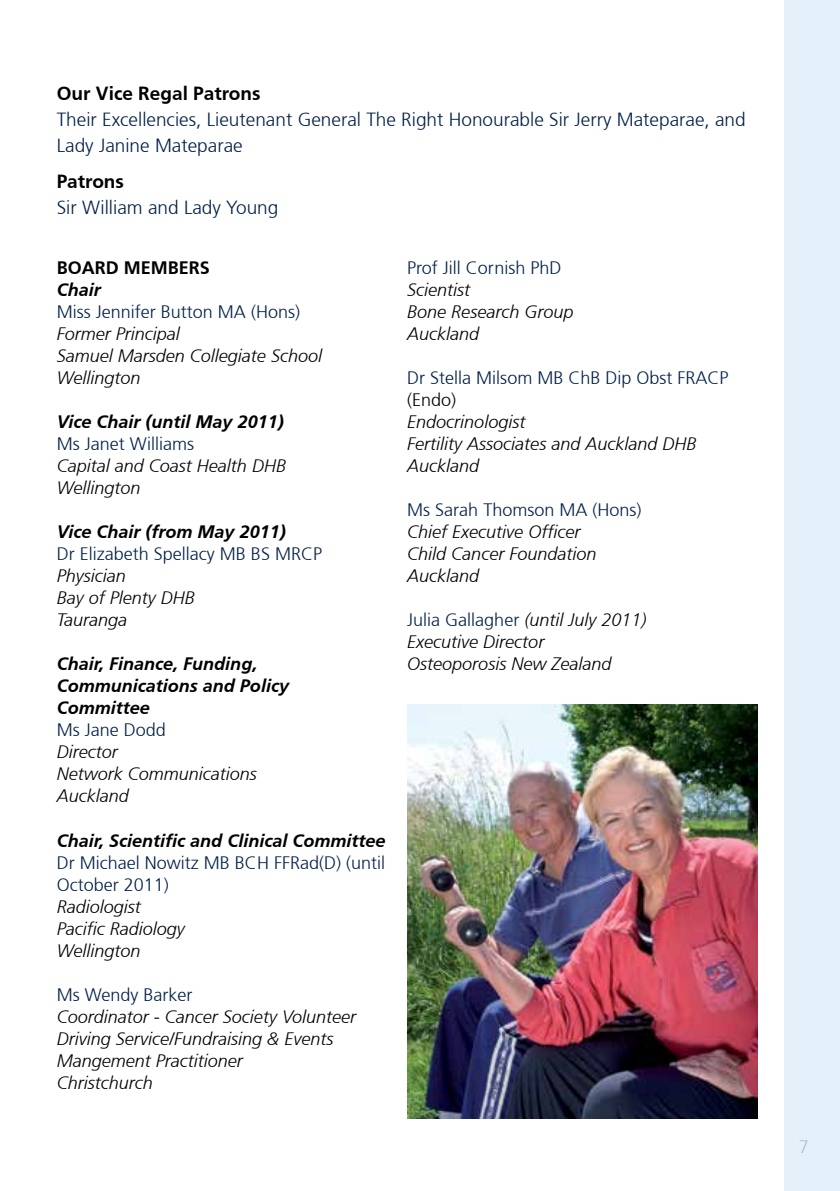
<style>
.page{position:relative;width:840px;height:1191px;background:#fff}
.page>*{position:absolute;margin:0;border:0;box-sizing:border-box;transform-origin:0 0}
.t1{font:300 19px/26px "Frutiger";color:#001f46}
.t2{font:700 19px "Frutiger";color:#000}
.t3{font:italic 300 18px/22px "Frutiger";color:#000}
.t4{font:300 18px/22px "Frutiger";color:#001f46}
.t5{font:italic 700 18px/22px "Frutiger";color:#000}
.t6{font:700 18px "Frutiger";color:#000}
.t7{font:300 18px "Frutiger";color:#000}
.t8{font:300 18px "Frutiger";color:#b2bbd3}
.s1{font-style:normal;color:#001f46}
</style>
<div class="page">
<div style="left:0;top:0;width:839px;height:1191px;background:#e4f1fb"></div>
<div style="left:0;top:0;width:782px;height:1191px;background:#fff"></div>
<img style="left:407px;top:704px;width:350px;height:414px">
<p class="t2" style="left:57px;top:83px;width:205px">Our Vice Regal Patrons</p>
<p class="t1" style="left:57px;top:107px;width:690px">Their Excellencies, Lieutenant General The Right Honourable Sir Jerry Mateparae, and<br>Lady Janine Mateparae</p>
<p class="t2" style="left:57px;top:171px;width:69px">Patrons</p>
<p class="t1" style="left:57px;top:195px;width:223px">Sir William and Lady Young</p>
<p class="t6" style="left:57px;top:257px;width:154px">BOARD MEMBERS</p>
<p class="t5" style="left:57px;top:279px;width:46px">Chair</p>
<p class="t4" style="left:57px;top:301px;width:245px">Miss Jennifer Button MA (Hons)</p>
<p class="t3" style="left:57px;top:323px;width:267px">Former Principal<br>Samuel Marsden Collegiate School<br>Wellington</p>
<p class="t5" style="left:57px;top:411px;width:228px">Vice Chair (until May 2011)</p>
<p class="t4" style="left:57px;top:433px;width:139px">Ms Janet Williams</p>
<p class="t3" style="left:57px;top:455px;width:231px">Capital and Coast Health DHB<br>Wellington</p>
<p class="t5" style="left:57px;top:521px;width:230px">Vice Chair (from May 2011)</p>
<p class="t4" style="left:57px;top:543px;width:267px">Dr Elizabeth Spellacy MB BS MRCP</p>
<p class="t3" style="left:57px;top:565px;width:140px">Physician<br>Bay of Plenty DHB<br>Tauranga</p>
<p class="t5" style="left:57px;top:653px;width:234px">Chair, Finance, Funding,<br>Communications and Policy<br>Committee</p>
<p class="t4" style="left:57px;top:719px;width:111px">Ms Jane Dodd</p>
<p class="t3" style="left:57px;top:741px;width:202px">Director<br>Network Communications<br>Auckland</p>
<p class="t5" style="left:57px;top:829px;width:330px">Chair, Scientific and Clinical Committee</p>
<p class="t4" style="left:57px;top:851px;width:330px">Dr Michael Nowitz MB BCH FFRad(D) (until<br>October 2011)</p>
<p class="t3" style="left:57px;top:895px;width:129px">Radiologist<br>Pacific Radiology<br>Wellington</p>
<p class="t4" style="left:57px;top:983px;width:137px">Ms Wendy Barker</p>
<p class="t3" style="left:57px;top:1005px;width:301px">Coordinator - Cancer Society Volunteer<br>Driving Service/Fundraising &amp; Events<br>Mangement Practitioner<br>Christchurch</p>
<p class="t4" style="left:407px;top:257px;width:156px">Prof Jill Cornish PhD</p>
<p class="t3" style="left:407px;top:279px;width:168px">Scientist<br>Bone Research Group<br>Auckland</p>
<p class="t4" style="left:407px;top:367px;width:323px">Dr Stella Milsom MB ChB Dip Obst FRACP</p>
<p class="t7" style="left:407px;top:390px;width:51px">(Endo)</p>
<p class="t3" style="left:407px;top:411px;width:291px">Endocrinologist<br>Fertility Associates and Auckland DHB<br>Auckland</p>
<p class="t4" style="left:407px;top:499px;width:236px">Ms Sarah Thomson MA (Hons)</p>
<p class="t3" style="left:407px;top:521px;width:191px">Chief Executive Officer<br>Child Cancer Foundation<br>Auckland</p>
<p class="t3" style="left:407px;top:609px;width:241px"><span class="s1">Julia Gallagher</span> (until July 2011)<br>Executive Director<br>Osteoporosis New Zealand</p>
<p class="t8" style="left:798px;top:1137px;width:12px">7</p>
</div>
